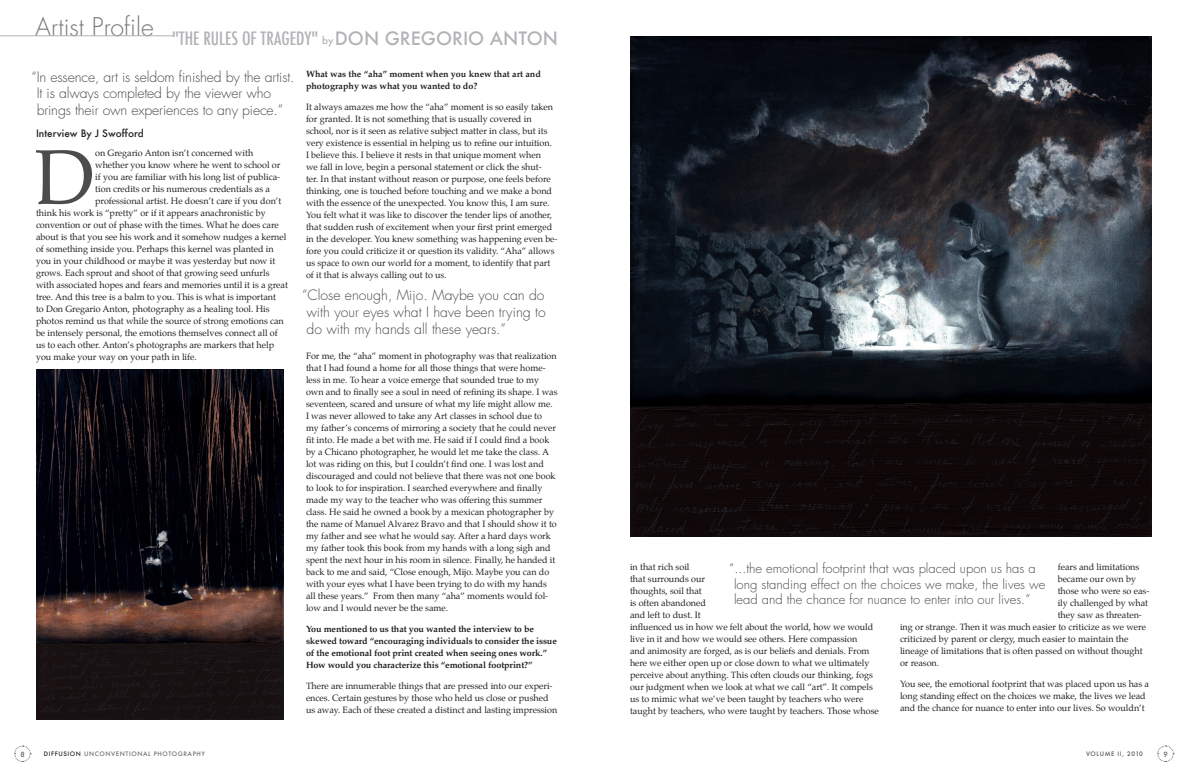
<style>
.page{position:relative;width:1188px;height:774px;background:#fff}
.page>*{position:absolute;margin:0;border:0;box-sizing:border-box;transform-origin:0 0}
.BODY_COPY{font:77.8px "Palatino";color:#4b4c4d}
.BODY_COPY-2{font:300 25px "Futura Std";color:#76787b}
.t1{font:500 condensed 18px "Futura";color:#b2b3b7}
.PULL_QUOTES{font:300 14px/16.8px "Futura Std";letter-spacing:-.01em;color:#4b4c4d}
.PULL_QUOTES-2{font:300 13px/15.6px "Futura Std";color:#4b4c4d}
.subheads{font:500 10px "Futura";color:#231f20}
.t2{font:500 10px "Futura";color:#b2b3b7}
.BODY_COPY-3{font:9px/12px "Palatino";color:#231f20}
.BODY_COPY-4{font:700 9px/12px "Palatino";letter-spacing:-.01em;color:#231f20}
.t3{font:500 7px "Futura";color:#636366}
.t4{font:500 6px "Futura";letter-spacing:.1em;color:#6c6d70}
.t5{font:500 6px "Futura";letter-spacing:.1em;color:#57585a}
.s1{font-stretch:normal}
.s2{color:#231f20}
</style>
<div class="page">
<img style="left:36px;top:369px;width:247px;height:351px">
<hr style="left:0;top:35px;width:174px;height:1px;background:#b2b3b7">
<img style="left:630px;top:36px;width:522px;height:501px">
<svg style="left:14px;top:745px;width:17px;height:17px"></svg>
<svg style="left:1157px;top:745px;width:17px;height:17px"></svg>
<p class="BODY_COPY-2" style="left:35px;top:11px;width:120px">Artist Profile</p>
<p class="t1" style="left:172px;top:26px;width:387px">"THE RULES OF TRAGEDY" <span class="s1">DON GREGORIO ANTON</span></p>
<p class="t2" style="left:322px;top:34px;width:13px">by</p>
<p class="PULL_QUOTES" style="left:37px;top:68px;width:259px;text-indent:-5px">“In essence, art is seldom finished by the artist.<br>It is always completed by the viewer who brings their own experiences to any piece.”</p>
<p class="subheads" style="left:36px;top:126px;width:109px">Interview By J Swofford</p>
<p class="BODY_COPY" style="left:35px;top:113px;width:62px">D</p>
<p class="BODY_COPY-3" style="left:95px;top:147px;width:160px">on Gregario Anton isn’t concerned with</p>
<p class="BODY_COPY-3" style="left:95px;top:159px;width:187px">whether you know where he went to school or</p>
<p class="BODY_COPY-3" style="left:95px;top:171px;width:186px">if you are familiar with his long list of publica-</p>
<p class="BODY_COPY-3" style="left:95px;top:183px;width:176px">tion credits or his numerous credentials as a</p>
<p class="BODY_COPY-3" style="left:95px;top:195px;width:188px">professional artist. He doesn’t care if you don’t</p>
<p class="BODY_COPY-3" style="left:36px;top:207px;width:231px">think his work is “pretty” or if it appears anachronistic by</p>
<p class="BODY_COPY-3" style="left:36px;top:219px;width:244px">convention or out of phase with the times. What he does care</p>
<p class="BODY_COPY-3" style="left:36px;top:231px;width:252px">about is that you see his work and it somehow nudges a kernel</p>
<p class="BODY_COPY-3" style="left:36px;top:243px;width:239px">of something inside you. Perhaps this kernel was planted in</p>
<p class="BODY_COPY-3" style="left:36px;top:255px;width:241px">you in your childhood or maybe it was yesterday but now it</p>
<p class="BODY_COPY-3" style="left:36px;top:267px;width:235px">grows. Each sprout and shoot of that growing seed unfurls</p>
<p class="BODY_COPY-3" style="left:36px;top:279px;width:253px">with associated hopes and fears and memories until it is a great</p>
<p class="BODY_COPY-3" style="left:36px;top:291px;width:242px">tree. And this tree is a balm to you. This is what is important</p>
<p class="BODY_COPY-3" style="left:36px;top:303px;width:235px">to Don Gregario Anton, photography as a healing tool. His</p>
<p class="BODY_COPY-3" style="left:36px;top:315px;width:249px">photos remind us that while the source of strong emotions can</p>
<p class="BODY_COPY-3" style="left:36px;top:327px;width:243px">be intensely personal, the emotions themselves connect all of</p>
<p class="BODY_COPY-3" style="left:36px;top:339px;width:240px">us to each other. Anton’s photographs are markers that help</p>
<p class="BODY_COPY-3" style="left:36px;top:351px;width:162px">you make your way on your path in life.</p>
<p class="BODY_COPY-4" style="left:306px;top:68px;width:236px">What was the “aha” moment when you knew that art and photography was what you wanted to do?</p>
<p class="BODY_COPY-3" style="left:306px;top:101px;width:253px">It always amazes me how the “aha” moment is so easily taken for granted. It is not something that is usually covered in school, nor is it seen as relative subject matter in class, but its very existence is essential in helping us to refine our intuition.<br>I believe this. I believe it rests in that unique moment when<br>we fall in love, begin a personal statement or click the shut-<br>ter. In that instant without reason or purpose, one feels before thinking, one is touched before touching and we make a bond with the essence of the unexpected. You know this, I am sure.<br>You felt what it was like to discover the tender lips of another, that sudden rush of excitement when your first print emerged in the developer. You knew something was happening even be&shy;fore you could criticize it or question its validity. “Aha” allows us space to own our world for a moment, to identify that part of it that is always calling out to us.</p>
<p class="PULL_QUOTES" style="left:306px;top:287px;width:241px;text-align:justify;text-indent:-4px">“Close enough, Mijo. Maybe you can do with your eyes what I have been trying to do with my hands all these years.”</p>
<p class="BODY_COPY-3" style="left:306px;top:350px;width:253px">For me, the “aha” moment in photography was that realization that I had found a home for all those things that were home&shy;less in me. To hear a voice emerge that sounded true to my own and to finally see a soul in need of refining its shape. I was seventeen, scared and unsure of what my life might allow me.<br>I was never allowed to take any Art classes in school due to<br>my father’s concerns of mirroring a society that he could never fit into. He made a bet with me. He said if I could find a book by a Chicano photographer, he would let me take the class. A lot was riding on this, but I couldn’t find one. I was lost and discouraged and could not believe that there was not one book to look to for inspiration. I searched everywhere and finally made my way to the teacher who was offering this summer class. He said he owned a book by a mexican photographer by the name of Manuel Alvarez Bravo and that I should show it to my father and see what he would say. After a hard days work my father took this book from my hands with a long sigh and spent the next hour in his room in silence. Finally, he handed it back to me and said, “Close enough, Mijo. Maybe you can do with your eyes what I have been trying to do with my hands all these years.” From then many “aha” moments would fol&shy;low and I would never be the same.</p>
<p class="BODY_COPY-4" style="left:306px;top:623px;width:252px">You mentioned to us that you wanted the interview to be skewed toward “encouraging individuals to consider the issue of the emotional foot print created when seeing ones work.” How would you characterize this “emotional footprint?”</p>
<p class="BODY_COPY-3" style="left:306px;top:680px;width:253px">There are innumerable things that are pressed into our experi&shy;ences. Certain gestures by those who held us close or pushed us away. Each of these created a distinct and lasting impression</p>
<p class="PULL_QUOTES-2" style="left:734px;top:561px;width:313px;text-indent:-5px">“...the emotional footprint that was placed upon us has a long standing effect on the choices we make, the lives we lead and the chance for nuance to enter into our lives.”</p>
<p class="BODY_COPY-3" style="left:630px;top:561px;width:250px">in that rich soil<br>that surrounds our<br>thoughts, soil that<br>is often abandoned<br>and left to dust. It<br>influenced us in how we felt about the world, how we would live in it and how we would see others. Here compassion<br>and animosity are forged, as is our beliefs and denials. From here we either open up or close down to what we ultimately perceive about anything. This often clouds our thinking, fogs our judgment when we look at what we call “art”. It compels us to mimic what we’ve been taught by teachers who were taught by teachers, who were taught by teachers. Those whose</p>
<p class="BODY_COPY-3" style="left:1058px;top:561px;width:83px">fears and limitations</p>
<p class="BODY_COPY-3" style="left:1058px;top:573px;width:80px">became our own by</p>
<p class="BODY_COPY-3" style="left:1058px;top:585px;width:93px">those who were so eas-</p>
<p class="BODY_COPY-3" style="left:1058px;top:597px;width:92px">ily challenged by what</p>
<p class="BODY_COPY-3" style="left:1058px;top:609px;width:86px">they saw as threaten-</p>
<p class="BODY_COPY-3" style="left:900px;top:621px;width:247px">ing or strange. Then it was much easier to criticize as we were</p>
<p class="BODY_COPY-3" style="left:900px;top:633px;width:230px">criticized by parent or clergy, much easier to maintain the</p>
<p class="BODY_COPY-3" style="left:900px;top:645px;width:244px">lineage of limitations that is often passed on without thought</p>
<p class="BODY_COPY-3" style="left:900px;top:657px;width:41px">or reason.</p>
<p class="BODY_COPY-3" style="left:900px;top:678px;width:250px">You see, the emotional footprint that was placed upon us has a long standing effect on the choices we make, the lives we lead and the chance for nuance to enter into our lives. So wouldn’t</p>
<p class="t3" style="left:20px;top:749px;width:6px">8</p>
<p class="t4" style="left:44px;top:750px;width:163px"><span class="s2">DIFFUSION</span> UNCONVENTIONAL PHOTOGRAPHY</p>
<p class="t5" style="left:1086px;top:750px;width:58px">VOLUME II, 2010</p>
<p class="t3" style="left:1163px;top:749px;width:6px">9</p>
</div>
